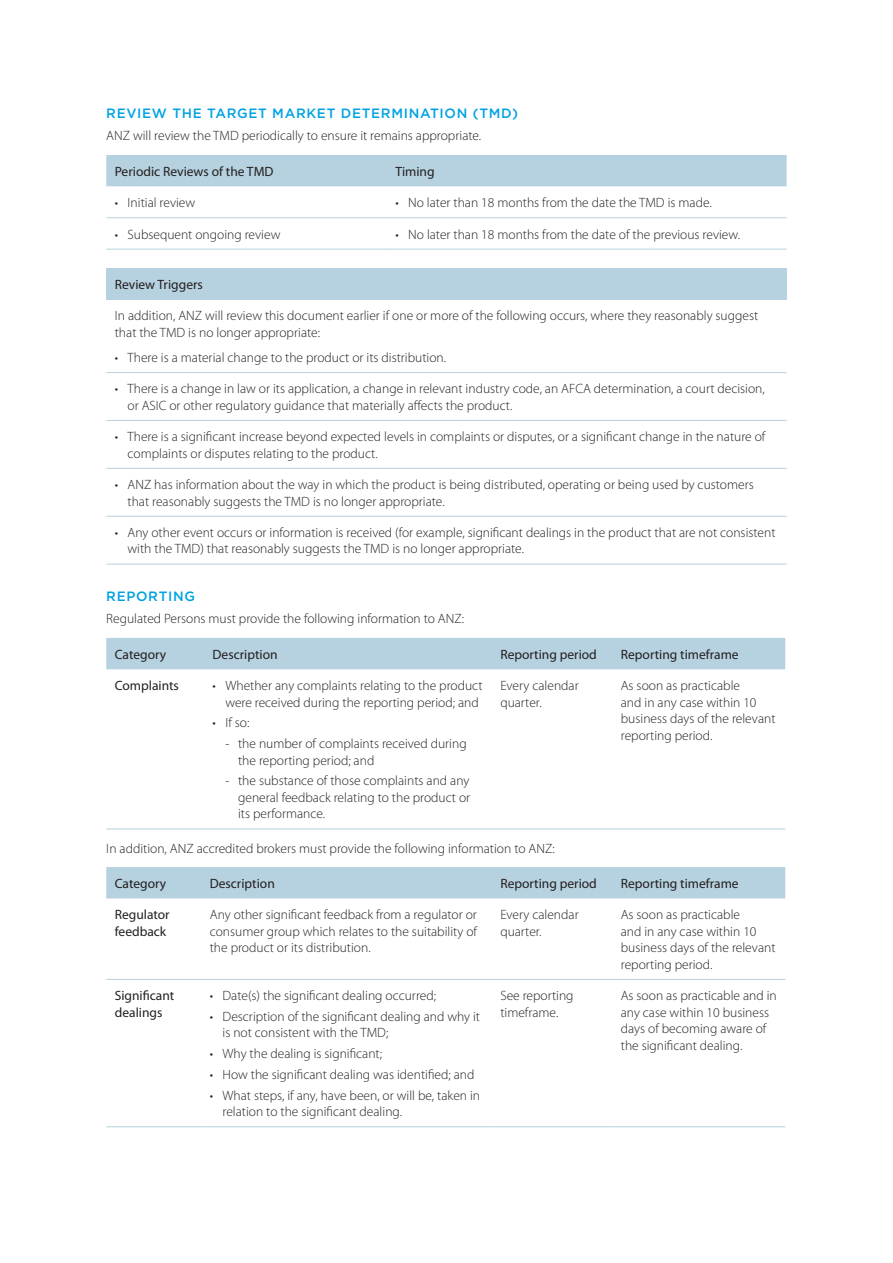
<style>
.page{position:relative;width:893px;height:1263px;background:#fff}
.page>*{position:absolute;margin:0;border:0;box-sizing:border-box;transform-origin:0 0}
.t1{font:300 13.5px/16.5px "Myriad Pro";color:#231f20}
.t2{font:13.5px "Myriad Pro";color:#231f20}
.t3{font:500 13.5px "Gotham";letter-spacing:.05em;color:#00a2e1}
</style>
<div class="page">
<div style="left:106px;top:155px;width:681px;height:31px;background:#b6d1df"></div>
<div style="left:106px;top:638px;width:679px;height:31px;background:#b6d1df"></div>
<div style="left:106px;top:867px;width:679px;height:31px;background:#b6d1df"></div>
<div style="left:106px;top:268px;width:681px;height:32px;background:#b6d1df"></div>
<hr style="left:106px;top:1126px;width:95px;height:1px;background:#b6d1df">
<hr style="left:201px;top:1126px;width:291px;height:1px;background:#b6d1df">
<hr style="left:492px;top:1126px;width:120px;height:1px;background:#b6d1df">
<hr style="left:612px;top:1126px;width:173px;height:1px;background:#b6d1df">
<hr style="left:106px;top:979px;width:95px;height:1px;background:#b6d1df">
<hr style="left:201px;top:979px;width:291px;height:1px;background:#b6d1df">
<hr style="left:492px;top:979px;width:120px;height:1px;background:#b6d1df">
<hr style="left:612px;top:979px;width:173px;height:1px;background:#b6d1df">
<hr style="left:106px;top:828px;width:98px;height:1px;background:#b6d1df">
<hr style="left:204px;top:828px;width:288px;height:1px;background:#b6d1df">
<hr style="left:492px;top:828px;width:120px;height:1px;background:#b6d1df">
<hr style="left:612px;top:828px;width:173px;height:1px;background:#b6d1df">
<hr style="left:106px;top:564px;width:681px;height:1px;background:#b6d1df">
<hr style="left:106px;top:516px;width:681px;height:1px;background:#b6d1df">
<hr style="left:106px;top:468px;width:681px;height:1px;background:#b6d1df">
<hr style="left:106px;top:420px;width:681px;height:1px;background:#b6d1df">
<hr style="left:106px;top:372px;width:681px;height:1px;background:#b6d1df">
<hr style="left:106px;top:249px;width:281px;height:1px;background:#b6d1df">
<hr style="left:387px;top:249px;width:400px;height:1px;background:#b6d1df">
<hr style="left:106px;top:217px;width:281px;height:1px;background:#b6d1df">
<hr style="left:387px;top:217px;width:400px;height:1px;background:#b6d1df">
<h2 class="t3" style="left:106px;top:105px;width:413px">REVIEW THE TARGET MARKET DETERMINATION (TMD)</h2>
<p class="t1" style="left:106px;top:128px;width:376px">ANZ will review the TMD periodically to ensure it remains appropriate.</p>
<p class="t2" style="left:115px;top:163px;width:160px">Periodic Reviews of the TMD</p>
<p class="t2" style="left:395px;top:163px;width:41px">Timing</p>
<p class="t1" style="left:115px;top:194px;width:82px">• Initial review</p>
<p class="t1" style="left:395px;top:194px;width:318px">• No later than 18 months from the date the TMD is made.</p>
<p class="t1" style="left:115px;top:226px;width:167px">• Subsequent ongoing review</p>
<p class="t1" style="left:395px;top:226px;width:346px">• No later than 18 months from the date of the previous review.</p>
<h3 class="t2" style="left:115px;top:276px;width:90px">Review Triggers</h3>
<p class="t1" style="left:115px;top:308px;width:645px">In addition, ANZ will review this document earlier if one or more of the following occurs, where they reasonably suggest that the TMD is no longer appropriate:</p>
<p class="t1" style="left:115px;top:349px;width:333px">• There is a material change to the product or its distribution.</p>
<p class="t1" style="left:128px;top:380px;width:639px;text-indent:-13px">• There is a change in law or its application, a change in relevant industry code, an AFCA determination, a court decision, or ASIC or other regulatory guidance that materially afects the product.</p>
<p class="t1" style="left:128px;top:428px;width:640px;text-indent:-13px">• There is a signifcant increase beyond expected levels in complaints or disputes, or a signifcant change in the nature of complaints or disputes relating to the product.</p>
<p class="t1" style="left:128px;top:476px;width:628px;text-indent:-13px">• ANZ has information about the way in which the product is being distributed, operating or being used by customers that reasonably suggests the TMD is no longer appropriate.</p>
<p class="t1" style="left:128px;top:524px;width:649px;text-indent:-13px">• Any other event occurs or information is received (for example, signifcant dealings in the product that are not consistent with the TMD) that reasonably suggests the TMD is no longer appropriate.</p>
<h2 class="t3" style="left:106px;top:588px;width:90px">REPORTING</h2>
<p class="t1" style="left:106px;top:610px;width:359px">Regulated Persons must provide the following information to ANZ:</p>
<p class="t2" style="left:115px;top:646px;width:53px">Category</p>
<p class="t2" style="left:213px;top:646px;width:67px">Description</p>
<p class="t2" style="left:500px;top:646px;width:98px">Reporting period</p>
<p class="t2" style="left:621px;top:646px;width:119px">Reporting timeframe</p>
<p class="t2" style="left:115px;top:677px;width:66px">Complaints</p>
<p class="t1" style="left:213px;top:677px;width:271px">• Whether any complaints relating to the product</p>
<p class="t1" style="left:500px;top:677px;width:80px">Every calendar</p>
<p class="t1" style="left:621px;top:677px;width:121px">As soon as practicable</p>
<p class="t1" style="left:225px;top:694px;width:255px">were received during the reporting period; and</p>
<p class="t1" style="left:500px;top:694px;width:43px">quarter.</p>
<p class="t1" style="left:621px;top:694px;width:156px">and in any case within 10 business days of the relevant</p>
<p class="t1" style="left:213px;top:714px;width:5px">•</p>
<p class="t1" style="left:225px;top:714px;width:26px">If so:</p>
<p class="t1" style="left:621px;top:727px;width:93px">reporting period.</p>
<p class="t1" style="left:238px;top:735px;width:230px;text-indent:-13px">- the number of complaints received during the reporting period; and</p>
<p class="t1" style="left:238px;top:772px;width:234px;text-align:justify;text-indent:-13px">- the substance of those complaints and any general feedback relating to the product or its performance.</p>
<p class="t1" style="left:106px;top:840px;width:450px">In addition, ANZ accredited brokers must provide the following information to ANZ:</p>
<p class="t2" style="left:115px;top:875px;width:53px">Category</p>
<p class="t2" style="left:210px;top:875px;width:67px">Description</p>
<p class="t2" style="left:500px;top:875px;width:98px">Reporting period</p>
<p class="t2" style="left:621px;top:875px;width:119px">Reporting timeframe</p>
<p class="t2" style="left:115px;top:906px;width:56px">Regulator</p>
<p class="t1" style="left:210px;top:906px;width:269px">Any other signifcant feedback from a regulator or</p>
<p class="t1" style="left:500px;top:906px;width:80px">Every calendar</p>
<p class="t1" style="left:621px;top:906px;width:121px">As soon as practicable</p>
<p class="t2" style="left:115px;top:923px;width:53px">feedback</p>
<p class="t1" style="left:210px;top:923px;width:270px">consumer group which relates to the suitability of</p>
<p class="t1" style="left:500px;top:923px;width:43px">quarter.</p>
<p class="t1" style="left:621px;top:923px;width:137px">and in any case within 10</p>
<p class="t1" style="left:210px;top:939px;width:162px">the product or its distribution.</p>
<p class="t1" style="left:621px;top:939px;width:156px">business days of the relevant reporting period.</p>
<p class="t2" style="left:115px;top:987px;width:61px">Signifcant</p>
<p class="t1" style="left:210px;top:987px;width:228px">• Date(s) the signifcant dealing occurred;</p>
<p class="t1" style="left:500px;top:987px;width:75px">See reporting</p>
<p class="t1" style="left:621px;top:987px;width:157px">As soon as practicable and in</p>
<p class="t2" style="left:115px;top:1004px;width:49px">dealings</p>
<p class="t1" style="left:500px;top:1004px;width:60px">timeframe.</p>
<p class="t1" style="left:621px;top:1004px;width:150px">any case within 10 business</p>
<p class="t1" style="left:210px;top:1008px;width:272px">• Description of the signifcant dealing and why it</p>
<p class="t1" style="left:621px;top:1020px;width:148px">days of becoming aware of</p>
<p class="t1" style="left:223px;top:1024px;width:167px">is not consistent with the TMD;</p>
<p class="t1" style="left:621px;top:1037px;width:123px">the signifcant dealing.</p>
<p class="t1" style="left:210px;top:1045px;width:174px">• Why the dealing is signifcant;</p>
<p class="t1" style="left:210px;top:1066px;width:266px">• How the signifcant dealing was identifed; and</p>
<p class="t1" style="left:223px;top:1087px;width:259px;text-indent:-13px">• What steps, if any, have been, or will be, taken in relation to the signifcant dealing.</p>
</div>
